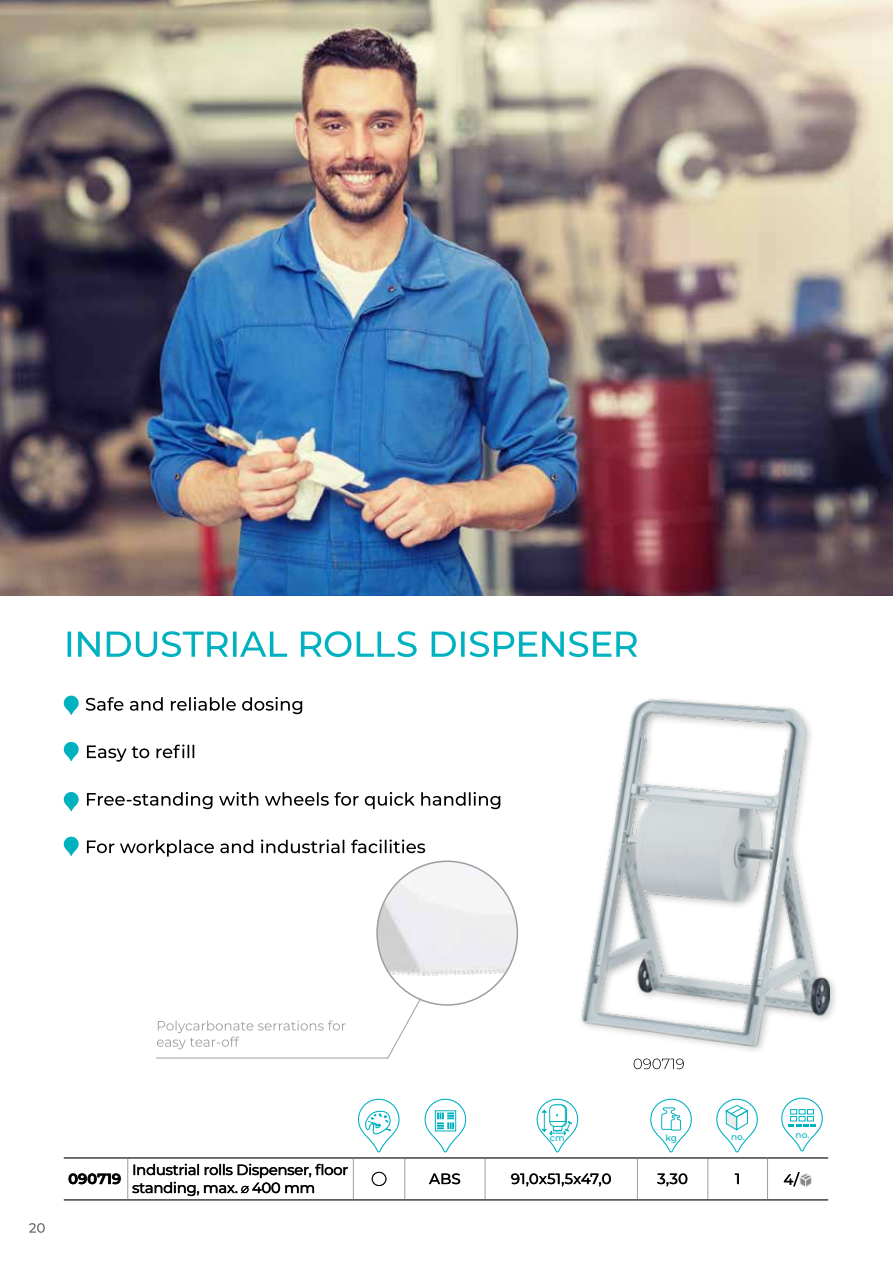
<style>
.page{position:relative;width:893px;height:1263px;background:#fff}
.page>*{position:absolute;margin:0;border:0;box-sizing:border-box;transform-origin:0 0}
.t1{font:500 15px/18px "Montserrat";letter-spacing:-.03em;color:#000}
.t2{font:500 15px "Montserrat";letter-spacing:-.01em;color:#000}
.t3{font:700 15px "Montserrat";letter-spacing:-.02em;color:#000}
.t4{font:500 9px "Montserrat";color:#00b2c0}
</style>
<div class="page">
<svg style="left:29px;top:1223px;width:16px;height:10px"></svg>
<svg style="left:68px;top:631px;width:569px;height:26px"></svg>
<svg style="left:634px;top:1059px;width:50px;height:10px"></svg>
<hr style="left:127px;top:1158px;width:1px;height:41px;background:#9c9e9f">
<hr style="left:353px;top:1158px;width:1px;height:41px;background:#9c9e9f">
<hr style="left:404px;top:1158px;width:1px;height:41px;background:#9c9e9f">
<hr style="left:485px;top:1158px;width:1px;height:41px;background:#9c9e9f">
<hr style="left:637px;top:1158px;width:1px;height:41px;background:#9c9e9f">
<hr style="left:708px;top:1158px;width:1px;height:41px;background:#9c9e9f">
<hr style="left:767px;top:1158px;width:1px;height:41px;background:#9c9e9f">
<hr style="left:64px;top:1157px;width:64px;height:1px;background:#000">
<hr style="left:128px;top:1157px;width:225px;height:1px;background:#000">
<hr style="left:353px;top:1157px;width:52px;height:1px;background:#000">
<hr style="left:405px;top:1157px;width:80px;height:1px;background:#000">
<hr style="left:485px;top:1157px;width:152px;height:1px;background:#000">
<hr style="left:637px;top:1157px;width:71px;height:1px;background:#000">
<hr style="left:708px;top:1157px;width:59px;height:1px;background:#000">
<hr style="left:767px;top:1157px;width:61px;height:1px;background:#000">
<hr style="left:64px;top:1199px;width:64px;height:1px;background:#000">
<hr style="left:128px;top:1199px;width:225px;height:1px;background:#000">
<hr style="left:353px;top:1199px;width:52px;height:1px;background:#000">
<hr style="left:405px;top:1199px;width:80px;height:1px;background:#000">
<hr style="left:485px;top:1199px;width:152px;height:1px;background:#000">
<hr style="left:637px;top:1199px;width:71px;height:1px;background:#000">
<hr style="left:708px;top:1199px;width:59px;height:1px;background:#000">
<hr style="left:767px;top:1199px;width:61px;height:1px;background:#000">
<svg style="left:157px;top:1020px;width:188px;height:29px"></svg>
<hr style="left:156px;top:1058px;width:232px;height:1px;background:#9c9e9f">
<svg style="left:387px;top:997px;width:35px;height:62px"></svg>
<svg style="left:87px;top:839px;width:338px;height:17px"></svg>
<svg style="left:87px;top:792px;width:413px;height:17px"></svg>
<svg style="left:87px;top:744px;width:107px;height:18px"></svg>
<svg style="left:86px;top:697px;width:216px;height:17px"></svg>
<svg style="left:64px;top:696px;width:15px;height:19px"></svg>
<svg style="left:64px;top:742px;width:15px;height:19px"></svg>
<svg style="left:64px;top:792px;width:15px;height:19px"></svg>
<svg style="left:64px;top:837px;width:15px;height:19px"></svg>
<img style="left:581px;top:699px;width:248px;height:360px">
<svg style="left:358px;top:1098px;width:42px;height:55px"></svg>
<svg style="left:424px;top:1098px;width:43px;height:55px"></svg>
<svg style="left:650px;top:1098px;width:42px;height:55px"></svg>
<svg style="left:716px;top:1098px;width:42px;height:55px"></svg>
<svg style="left:536px;top:1098px;width:43px;height:55px"></svg>
<img style="left:0;top:0;width:893px;height:595px">
<img style="left:379px;top:863px;width:138px;height:131px">
<svg style="left:735px;top:1174px;width:4px;height:10px"></svg>
<svg style="left:657px;top:1173px;width:30px;height:13px"></svg>
<svg style="left:511px;top:1173px;width:100px;height:13px"></svg>
<svg style="left:429px;top:1173px;width:31px;height:11px"></svg>
<svg style="left:69px;top:1173px;width:52px;height:11px"></svg>
<svg style="left:132px;top:1164px;width:216px;height:32px"></svg>
<div style="left:372px;top:1172px;width:14px;height:14px;border:1px solid #000;border-radius:50%"></div>
<svg style="left:784px;top:1172px;width:28px;height:16px"></svg>
<svg style="left:781px;top:1097px;width:42px;height:55px"></svg>
<p class="t4" style="left:550px;top:1131px;width:16px">cm</p>
<p class="t4" style="left:665px;top:1131px;width:13px">kg</p>
<p class="t4" style="left:731px;top:1130px;width:15px">no.</p>
<p class="t4" style="left:796px;top:1128px;width:15px">no.</p>
<p class="t3" style="left:68px;top:1168px;width:55px">090719</p>
<p class="t1" style="left:132px;top:1160px;width:218px">Industrial rolls Dispenser, floor standing, max. 400 mm</p>
<p class="t1" style="left:429px;top:1169px;width:33px">ABS</p>
<p class="t2" style="left:511px;top:1168px;width:102px">91,0x51,5x47,0</p>
<p class="t1" style="left:657px;top:1169px;width:32px">3,30</p>
<p class="t1" style="left:735px;top:1169px;width:7px">1</p>
<p class="t1" style="left:783px;top:1170px;width:17px">4/</p>
</div>
